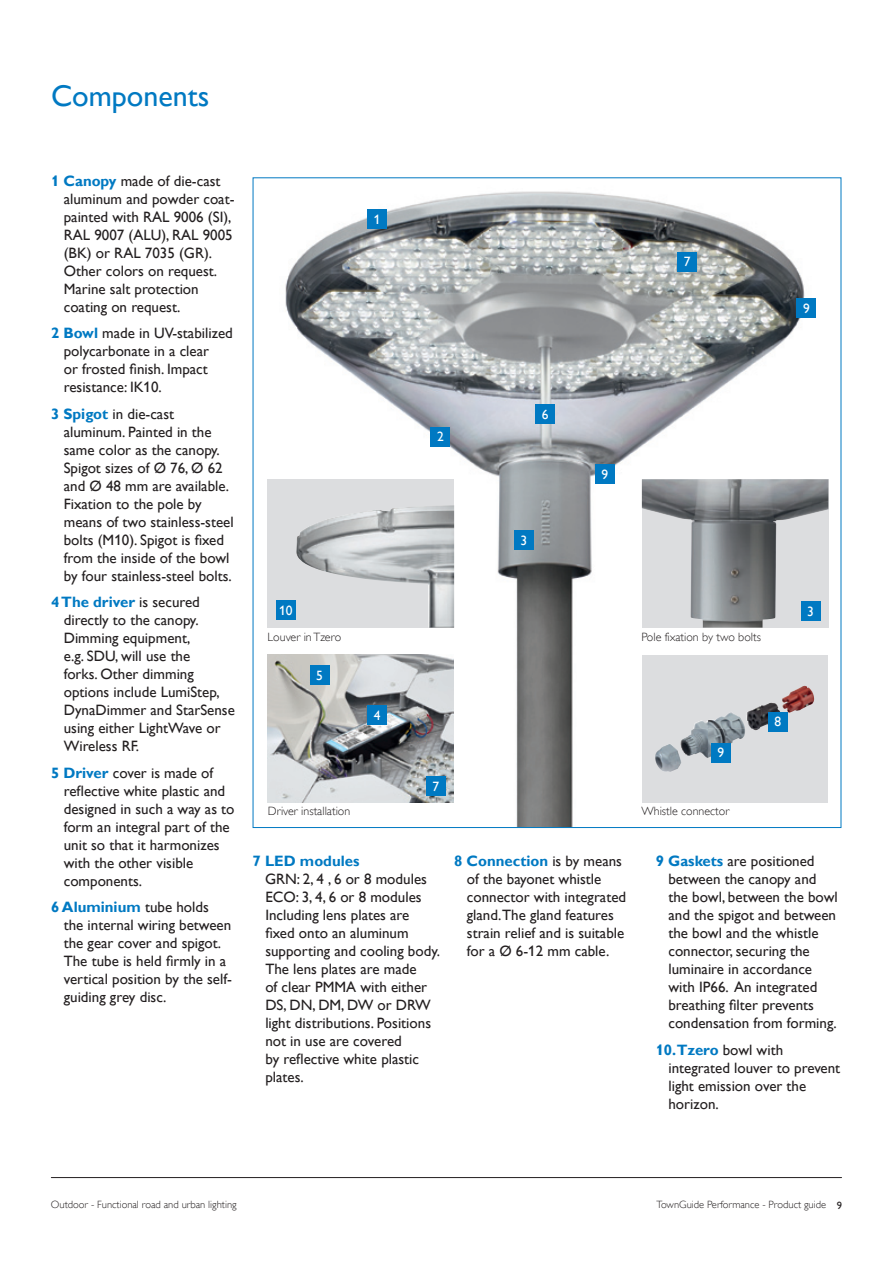
<style>
.page{position:relative;width:893px;height:1263px;background:#fff}
.page>*{position:absolute;margin:0;border:0;box-sizing:border-box;transform-origin:0 0}
.t1{font:30px "Gill Sans Alt One WGL";color:#0079c2}
.t2{font:15px/18px "Gill Sans Alt One WGL";color:#231f20}
.t3{font:700 15px "Gill Sans Alt One WGL";color:#0079c2}
.t4{font:13.5px "Gill Sans Alt One WGL";color:#fff}
.t5{font:12px "Gill Sans Alt One WGL Light";color:#231f20}
.t6{font:10.5px "Gill Sans Alt One WGL Light";color:#231f20}
.s1{font-weight:700;color:#0079c2}
.s2{font-family:"Gill Sans Alt One WGL"}
</style>
<div class="page">
<img style="left:267px;top:191px;width:562px;height:635px">
<img style="left:642px;top:479px;width:186px;height:149px">
<div style="left:367px;top:210px;width:20px;height:19px;background:#0079c2"></div>
<div style="left:595px;top:465px;width:19px;height:19px;background:#0079c2"></div>
<div style="left:678px;top:252px;width:19px;height:19px;background:#0079c2"></div>
<div style="left:797px;top:299px;width:19px;height:19px;background:#0079c2"></div>
<div style="left:431px;top:427px;width:19px;height:19px;background:#0079c2"></div>
<div style="left:514px;top:531px;width:19px;height:19px;background:#0079c2"></div>
<div style="left:536px;top:404px;width:19px;height:20px;background:#0079c2"></div>
<div style="left:801px;top:601px;width:19px;height:19px;background:#0079c2"></div>
<img style="left:268px;top:655px;width:186px;height:148px">
<div style="left:310px;top:665px;width:19px;height:19px;background:#0079c2"></div>
<div style="left:368px;top:705px;width:19px;height:20px;background:#0079c2"></div>
<div style="left:426px;top:777px;width:19px;height:19px;background:#0079c2"></div>
<div style="left:642px;top:655px;width:185px;height:148px;background:#dcdddf"></div>
<img style="left:694px;top:720px;width:14px;height:9px">
<img style="left:708px;top:706px;width:53px;height:23px">
<img style="left:761px;top:686px;width:53px;height:41px">
<img style="left:655px;top:729px;width:53px;height:43px">
<img style="left:708px;top:729px;width:51px;height:29px">
<div style="left:768px;top:712px;width:19px;height:19px;background:#0079c2"></div>
<div style="left:711px;top:743px;width:19px;height:19px;background:#0079c2"></div>
<div style="left:268px;top:479px;width:186px;height:149px;background:#dcdddf"></div>
<img style="left:296px;top:505px;width:158px;height:123px">
<div style="left:276px;top:600px;width:20px;height:20px;background:#0079c2"></div>
<hr style="left:51px;top:1177px;width:791px;height:1px;background:#231f20">
<h1 class="t1" style="left:51px;top:75px;width:160px">Components</h1>
<p class="t2" style="left:64px;top:172px;width:172px;text-indent:-13px"><span class="s1">1 Canopy</span> made of die-cast aluminum and powder coat&shy;painted with RAL 9006 (SI),<br>RAL 9007 (ALU), RAL 9005 (BK) or RAL 7035 (GR).<br>Other colors on request.<br>Marine salt protection coating on request.</p>
<p class="t2" style="left:64px;top:324px;width:171px;text-indent:-13px"><span class="s1">2 Bowl</span> made in UV-stabilized polycarbonate in a clear<br>or frosted finish. Impact resistance: IK10.</p>
<p class="t2" style="left:64px;top:405px;width:171px;text-indent:-13px"><span class="s1">3 Spigot</span> in die-cast aluminum. Painted in the same color as the canopy.<br>Spigot sizes of Ø 76, Ø 62 and Ø 48 mm are available.<br>Fixation to the pole by means of two stainless-steel bolts (M10). Spigot is fixed from the inside of the bowl by four stainless-steel bolts.</p>
<p class="t2" style="left:64px;top:593px;width:173px;text-indent:-13px"><span class="s1">4 The driver</span> is secured directly to the canopy.<br>Dimming equipment,<br>e.g. SDU, will use the<br>forks. Other dimming options include LumiStep,<br>DynaDimmer and StarSense using either LightWave or<br>Wireless RF.</p>
<p class="t2" style="left:64px;top:764px;width:172px;text-indent:-13px"><span class="s1">5 Driver</span> cover is made of reflective white plastic and designed in such a way as to form an integral part of the unit so that it harmonizes with the other visible components.</p>
<p class="t2" style="left:64px;top:898px;width:170px;text-indent:-13px"><span class="s1">6 Aluminium</span> tube holds the internal wiring between the gear cover and spigot.<br>The tube is held firmly in a vertical position by the self&shy;guiding grey disc.</p>
<p class="t4" style="left:374px;top:210px;width:8px">1</p>
<p class="t4" style="left:684px;top:252px;width:8px">7</p>
<p class="t4" style="left:803px;top:299px;width:8px">9</p>
<p class="t4" style="left:437px;top:428px;width:8px">2</p>
<p class="t4" style="left:542px;top:405px;width:8px">6</p>
<p class="t4" style="left:520px;top:531px;width:8px">3</p>
<p class="t4" style="left:601px;top:465px;width:8px">9</p>
<p class="t4" style="left:279px;top:601px;width:15px">10</p>
<p class="t5" style="left:268px;top:629px;width:75px">Louver in Tzero</p>
<p class="t4" style="left:316px;top:666px;width:8px">5</p>
<p class="t4" style="left:374px;top:706px;width:8px">4</p>
<p class="t4" style="left:432px;top:777px;width:8px">7</p>
<p class="t5" style="left:641px;top:629px;width:121px">Pole fixation by two bolts</p>
<p class="t4" style="left:717px;top:743px;width:8px">9</p>
<p class="t5" style="left:268px;top:803px;width:84px">Driver installation</p>
<p class="t5" style="left:641px;top:803px;width:89px">Whistle connector</p>
<p class="t4" style="left:774px;top:712px;width:8px">8</p>
<p class="t4" style="left:807px;top:602px;width:8px">3</p>
<p class="t3" style="left:253px;top:851px;width:108px">7 LED modules</p>
<p class="t2" style="left:265px;top:870px;width:176px">GRN: 2, 4 , 6 or 8 modules<br>ECO: 3, 4, 6 or 8 modules<br>Including lens plates are fixed onto an aluminum supporting and cooling body.<br>The lens plates are made<br>of clear PMMA with either<br>DS, DN, DM, DW or DRW light distributions. Positions not in use are covered<br>by reflective white plastic plates.</p>
<p class="t2" style="left:467px;top:852px;width:161px;text-indent:-13px"><span class="s1">8 Connection</span> is by means of the bayonet whistle connector with integrated gland.The gland features strain relief and is suitable for a Ø 6-12 mm cable.</p>
<p class="t2" style="left:668px;top:852px;width:171px;text-indent:-13px"><span class="s1">9 Gaskets</span> are positioned between the canopy and the bowl, between the bowl and the spigot and between the bowl and the whistle connector, securing the luminaire in accordance with IP66. An integrated breathing filter prevents condensation from forming.</p>
<p class="t2" style="left:668px;top:1041px;width:173px;text-indent:-13px"><span class="s1">10.Tzero</span> bowl with integrated louver to prevent light emission over the horizon.</p>
<p class="t6" style="left:51px;top:1198px;width:187px">Outdoor - Functional road and urban lighting</p>
<p class="t6" style="left:656px;top:1198px;width:187px">TownGuide Performance - Product guide <span class="s2">9</span></p>
</div>
